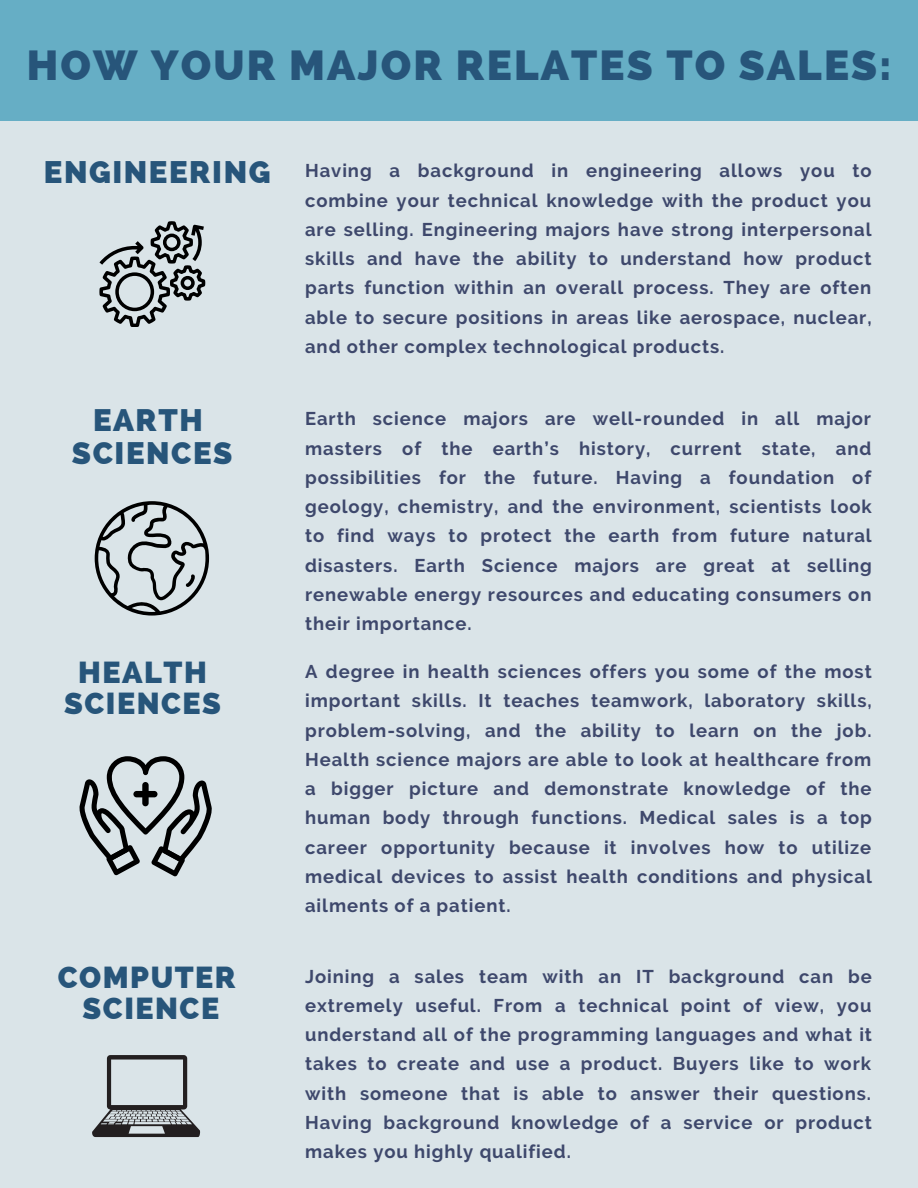
<style>
.page{position:relative;width:918px;height:1188px;background:#dae4e8}
.page>*{position:absolute;margin:0;border:0;box-sizing:border-box;transform-origin:0 0}
.t1{font:800 42px "Raleway";letter-spacing:.05em;color:#27557a}
.t2{font:800 31.2px "Raleway";letter-spacing:.05em;color:#27557a}
.t3{font:800 30.45px "Raleway";letter-spacing:.05em;color:#27557a}
.t4{font:700 18.45px/29.2px "Raleway";letter-spacing:.05em;color:#3e486c;text-align:justify}
</style>
<div class="page">
<div style="left:0;top:0;width:918px;height:120px;background:#66aec5"></div>
<svg style="left:92px;top:1055px;width:108px;height:82px"></svg>
<svg style="left:99px;top:221px;width:106px;height:106px"></svg>
<svg style="left:79px;top:756px;width:133px;height:120px"></svg>
<svg style="left:95px;top:501px;width:114px;height:115px"></svg>
<p class="t1" style="left:27px;top:40px;width:866px">HOW YOUR MAJOR RELATES TO SALES:</p>
<p class="t2" style="left:44px;top:154px;width:228px">ENGINEERING</p>
<p class="t4" style="left:305px;top:156px;width:568px">Having a background in engineering allows you to combine your technical knowledge with the product you are selling. Engineering majors have strong interpersonal skills and have the ability to understand how product parts function within an overall process. They are often able to secure positions in areas like aerospace, nuclear, and other complex technological products.</p>
<p class="t2" style="left:93px;top:402px;width:111px">EARTH</p>
<p class="t2" style="left:72px;top:435px;width:162px">SCIENCES</p>
<p class="t4" style="left:305px;top:404px;width:568px">Earth science majors are well-rounded in all major masters of the earth’s history, current state, and possibilities for the future. Having a foundation of geology, chemistry, and the environment, scientists look to find ways to protect the earth from future natural disasters. Earth Science majors are great at selling renewable energy resources and educating consumers on their importance.</p>
<p class="t3" style="left:78px;top:654px;width:130px">HEALTH</p>
<p class="t3" style="left:64px;top:686px;width:158px">SCIENCES</p>
<p class="t4" style="left:305px;top:657px;width:568px">A degree in health sciences offers you some of the most important skills. It teaches teamwork, laboratory skills, problem-solving, and the ability to learn on the job.<br>Health science majors are able to look at healthcare from a bigger picture and demonstrate knowledge of the human body through functions. Medical sales is a top career opportunity because it involves how to utilize medical devices to assist health conditions and physical ailments of a patient.</p>
<p class="t3" style="left:58px;top:959px;width:180px">COMPUTER</p>
<p class="t3" style="left:83px;top:990px;width:138px">SCIENCE</p>
<p class="t4" style="left:305px;top:962px;width:568px">Joining a sales team with an IT background can be extremely useful. From a technical point of view, you understand all of the programming languages and what it takes to create and use a product. Buyers like to work with someone that is able to answer their questions.<br>Having background knowledge of a service or product makes you highly qualified.</p>
</div>
